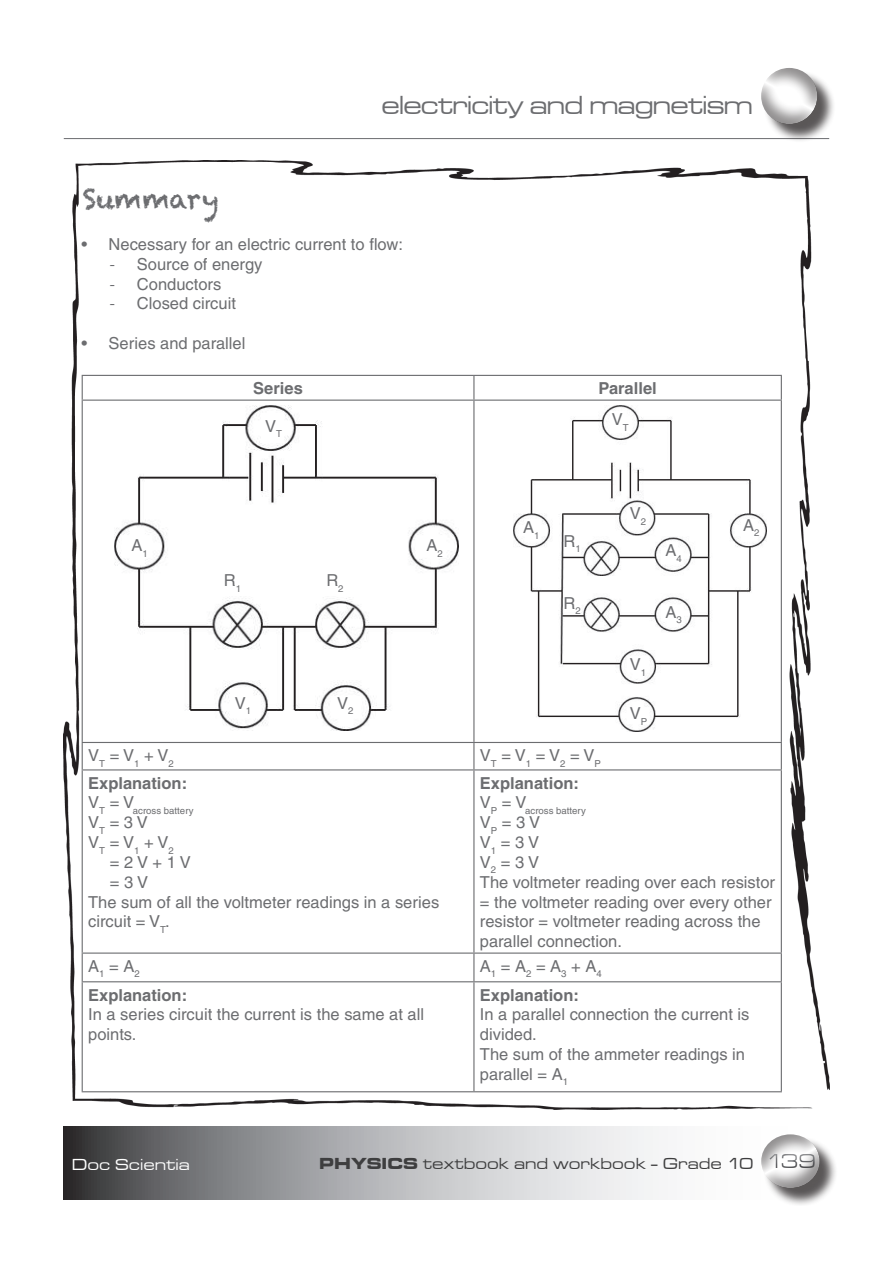
<style>
.page{position:relative;width:893px;height:1263px;background:#fff}
.page>*{position:absolute;margin:0;border:0;box-sizing:border-box;transform-origin:0 0}
.t1{font:27px "Microgramma D Medi Exte";color:#6c6d70}
.t2{font:27px "Chalkduster";color:#6c6d70}
.t3{font:16.5px/19.8px "Helvetica LT";color:#6c6d70}
.t4{font:700 16.5px "Helvetica LT";color:#6c6d70}
.t5{font:16.5px "Microgramma D Medi Exte";letter-spacing:.04em;color:#3e3e3f}
.t6{font:16.5px "Microgramma D Medi Exte";letter-spacing:.04em;color:#fff}
.t7{font:9.6px "Helvetica LT";color:#6c6d70}
.s1{font-family:"Myriad Pro"}
.s2{font-family:"Microgramma D Bold Exte"}
.s3{font-size:21px;color:#6c6d70}
</style>
<div class="page">
<hr style="left:64px;top:138px;width:765px;height:1px;background:#6c6d70">
<div style="left:763px;top:70px;width:73px;height:73px;background:#231f20;opacity:.75"></div>
<div style="left:759px;top:66px;width:60px;height:60px;background:#231f20;opacity:.5"></div>
<svg style="left:64px;top:1127px;width:595px;height:72px;background:#a6a7a9"></svg>
<div style="left:764px;top:1136px;width:74px;height:70px;background:#231f20;opacity:.75"></div>
<div style="left:760px;top:1132px;width:61px;height:57px;background:#231f20;opacity:.5"></div>
<div style="left:759px;top:1147px;width:64px;height:28px;background:#fff"></div>
<div style="left:761px;top:1148px;width:65px;height:31px;background:#231f20;opacity:.75"></div>
<img style="left:64px;top:161px;width:765px;height:949px">
<hr style="left:82px;top:375px;width:392px;height:1px;background:#6c6d70">
<svg style="left:82px;top:376px;width:1px;height:24px"></svg>
<hr style="left:474px;top:375px;width:308px;height:1px;background:#6c6d70">
<svg style="left:473px;top:376px;width:1px;height:24px"></svg>
<svg style="left:781px;top:376px;width:1px;height:24px"></svg>
<hr style="left:82px;top:400px;width:392px;height:1px;background:#6c6d70">
<hr style="left:474px;top:400px;width:308px;height:1px;background:#6c6d70">
<hr style="left:82px;top:401px;width:1px;height:341px;background:#6c6d70">
<hr style="left:473px;top:401px;width:1px;height:341px;background:#6c6d70">
<hr style="left:781px;top:401px;width:1px;height:341px;background:#6c6d70">
<hr style="left:82px;top:742px;width:392px;height:1px;background:#6c6d70">
<svg style="left:82px;top:743px;width:1px;height:26px"></svg>
<hr style="left:474px;top:742px;width:308px;height:1px;background:#6c6d70">
<svg style="left:473px;top:743px;width:1px;height:26px"></svg>
<svg style="left:781px;top:743px;width:1px;height:26px"></svg>
<hr style="left:82px;top:769px;width:392px;height:1px;background:#6c6d70">
<hr style="left:82px;top:770px;width:1px;height:182px;background:#6c6d70">
<hr style="left:474px;top:769px;width:308px;height:1px;background:#6c6d70">
<hr style="left:473px;top:770px;width:1px;height:182px;background:#6c6d70">
<hr style="left:781px;top:770px;width:1px;height:182px;background:#6c6d70">
<hr style="left:82px;top:952px;width:392px;height:2px;background:#6c6d70">
<svg style="left:82px;top:954px;width:1px;height:27px"></svg>
<hr style="left:474px;top:952px;width:308px;height:2px;background:#6c6d70">
<svg style="left:473px;top:954px;width:1px;height:27px"></svg>
<svg style="left:781px;top:954px;width:1px;height:27px"></svg>
<hr style="left:82px;top:981px;width:392px;height:1px;background:#6c6d70">
<hr style="left:82px;top:982px;width:1px;height:109px;background:#6c6d70">
<hr style="left:474px;top:981px;width:308px;height:1px;background:#6c6d70">
<hr style="left:473px;top:982px;width:1px;height:109px;background:#6c6d70">
<hr style="left:781px;top:982px;width:1px;height:109px;background:#6c6d70">
<hr style="left:82px;top:1091px;width:392px;height:1px;background:#6c6d70">
<hr style="left:474px;top:1091px;width:308px;height:1px;background:#6c6d70">
<img style="left:513px;top:405px;width:254px;height:326px">
<img style="left:115px;top:406px;width:344px;height:325px">
<h1 class="t2" style="left:83px;top:183px;width:137px">Summary</h1>
<h1 class="t1" style="left:382px;top:88px;width:372px">electricity and magnetism</h1>
<p class="t3" style="left:82px;top:234px;width:323px">• Necessary for an electric current to flow:</p>
<p class="t3" style="left:110px;top:254px;width:154px"><span class="s1">-</span> Source of energy</p>
<p class="t3" style="left:110px;top:274px;width:113px"><span class="s1">-</span> Conductors</p>
<p class="t3" style="left:110px;top:294px;width:128px"><span class="s1">-</span> Closed circuit</p>
<p class="t3" style="left:82px;top:333px;width:165px">• Series and parallel</p>
<p class="t4" style="left:253px;top:378px;width:51px">Series</p>
<p class="t4" style="left:598px;top:378px;width:60px">Parallel</p>
<p class="t3" style="left:265px;top:416px;width:18px">V<sub>T</sub></p>
<p class="t3" style="left:132px;top:535px;width:18px">A<sub>1</sub></p>
<p class="t3" style="left:426px;top:535px;width:18px">A<sub>2</sub></p>
<p class="t3" style="left:224px;top:571px;width:19px">R<sub>1</sub></p>
<p class="t3" style="left:326px;top:571px;width:19px">R<sub>2</sub></p>
<p class="t3" style="left:235px;top:693px;width:18px">V<sub>1</sub></p>
<p class="t3" style="left:337px;top:693px;width:18px">V<sub>2</sub></p>
<p class="t3" style="left:523px;top:517px;width:18px">A<sub>1</sub></p>
<p class="t3" style="left:563px;top:531px;width:19px">R<sub>1</sub></p>
<p class="t3" style="left:563px;top:593px;width:19px">R<sub>2</sub></p>
<p class="t3" style="left:612px;top:409px;width:18px">V<sub>T</sub></p>
<p class="t3" style="left:630px;top:503px;width:18px">V<sub>2</sub></p>
<p class="t3" style="left:630px;top:654px;width:18px">V<sub>1</sub></p>
<p class="t3" style="left:630px;top:703px;width:19px">V<sub>P</sub></p>
<p class="t3" style="left:665px;top:541px;width:18px">A<sub>4</sub></p>
<p class="t3" style="left:665px;top:602px;width:18px">A<sub>3</sub></p>
<p class="t3" style="left:743px;top:515px;width:18px">A<sub>2</sub></p>
<p class="t3" style="left:88px;top:745px;width:87px">V<sub>T</sub> = V<sub>1</sub> + V<sub>2</sub></p>
<p class="t3" style="left:480px;top:745px;width:122px">V<sub>T</sub> = V<sub>1</sub> = V<sub>2</sub> = V<sub>P</sub></p>
<p class="t4" style="left:88px;top:773px;width:101px">Explanation:</p>
<p class="t7" style="left:88px;top:805px;width:107px"><sup>V</sup>T <sup>=</sup> <sup>V</sup>across battery</p>
<p class="t3" style="left:88px;top:812px;width:61px">V<sub>T</sub> = 3 V</p>
<p class="t3" style="left:88px;top:832px;width:87px">V<sub>T</sub> = V<sub>1</sub> + V<sub>2</sub></p>
<p class="t3" style="left:110px;top:852px;width:82px">= 2 V + 1 V</p>
<p class="t3" style="left:110px;top:872px;width:40px">= 3 V</p>
<p class="t3" style="left:88px;top:892px;width:353px">The sum of all the voltmeter readings in a series</p>
<p class="t3" style="left:88px;top:911px;width:83px">circuit = V<sub>T</sub>.</p>
<p class="t4" style="left:480px;top:773px;width:101px">Explanation:</p>
<p class="t7" style="left:480px;top:805px;width:107px"><sup>V</sup>P <sup>=</sup> <sup>V</sup>across battery</p>
<p class="t3" style="left:480px;top:812px;width:297px">V<sub>P</sub> = 3 V<br>V<sub>1</sub> = 3 V<br>V<sub>2</sub> = 3 V<br>The voltmeter reading over each resistor = the voltmeter reading over every other resistor = voltmeter reading across the parallel connection.</p>
<p class="t3" style="left:88px;top:956px;width:53px">A<sub>1</sub> = A<sub>2</sub></p>
<p class="t3" style="left:480px;top:956px;width:123px">A<sub>1</sub> = A<sub>2</sub> = A<sub>3</sub> + A<sub>4</sub></p>
<p class="t4" style="left:88px;top:985px;width:101px">Explanation:</p>
<p class="t3" style="left:88px;top:1004px;width:337px">In a series circuit the current is the same at all points.</p>
<p class="t4" style="left:480px;top:985px;width:101px">Explanation:</p>
<p class="t3" style="left:480px;top:1004px;width:271px">In a parallel connection the current is divided.<br>The sum of the ammeter readings in parallel = A<sub>1</sub></p>
<p class="t6" style="left:72px;top:1153px;width:119px">Doc Scientia</p>
<p class="t5" style="left:320px;top:1152px;width:498px"><span class="s2">PHYSICS</span> textbook and workbook - Grade 10 <span class="s3">139</span></p>
</div>
